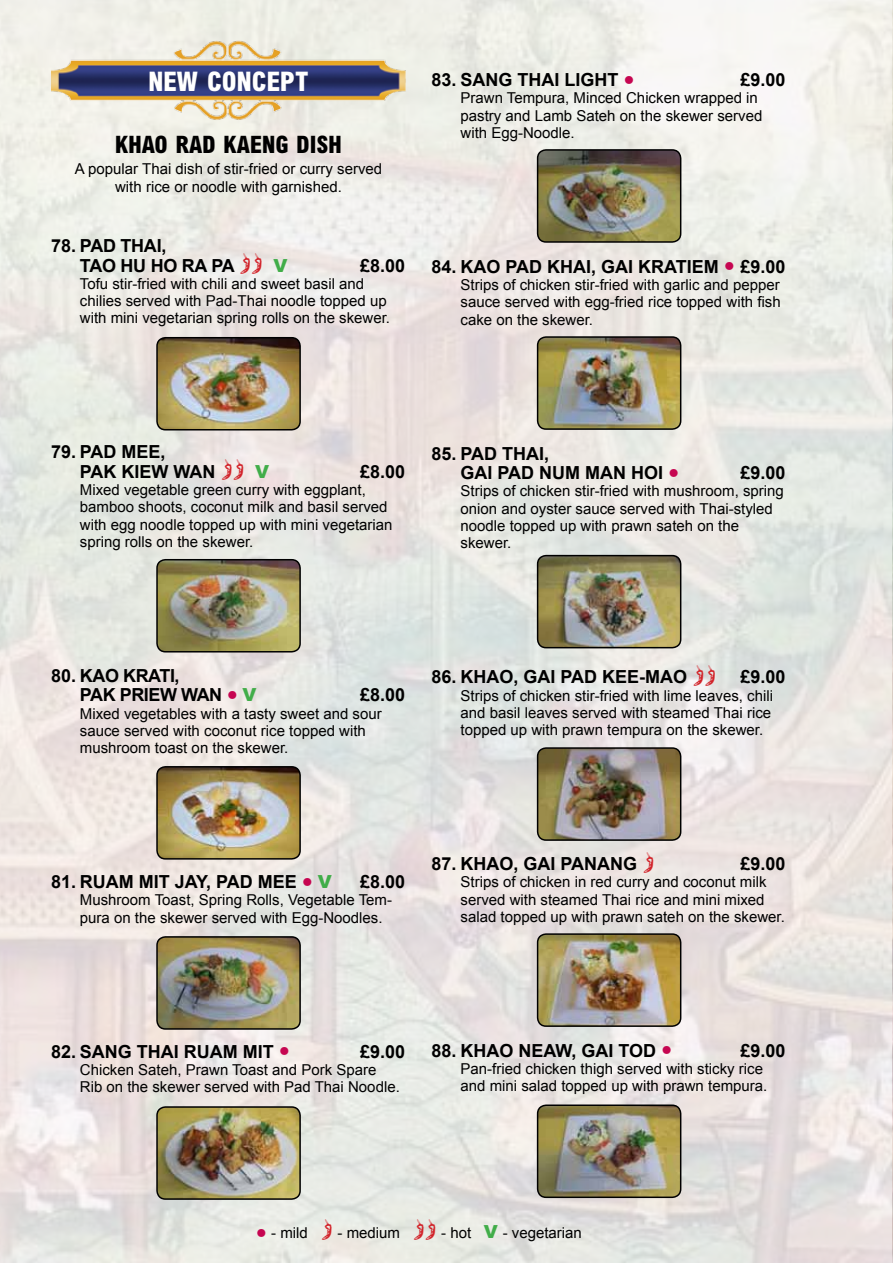
<style>
.page{position:relative;width:893px;height:1263px;background:#fff}
.page>*{position:absolute;margin:0;border:0;box-sizing:border-box;transform-origin:0 0}
.t1{font:800 condensed 27px "Arial";color:#fff}
.t2{font:800 condensed 24px "Arial";color:#000}
.t3{font:700 18px/19.5px "Arial";color:#000}
.t4{font:700 18px/19.5px "Arial";letter-spacing:-.025em;color:#000}
.t5{font:900 18px "Arial";color:#41ad49}
.t6{font:15px/17.2px "Arial";color:#000}
.s1{font-family:"Helvetica Neue";font-weight:400;font-stretch:condensed;font-size:22.5px;color:#c60651}
.s2{font-weight:900;color:#41ad49}
.s3{font-family:"Helvetica Neue";font-stretch:condensed;font-size:22.5px;color:#c60651}
.s4{font-weight:900;font-size:18px;color:#41ad49}
</style>
<div class="page">
<img style="left:0;top:0;width:893px;height:1263px">
<img style="left:157px;top:338px;width:143px;height:92px">
<div style="left:156px;top:337px;width:145px;height:93px;border:2px solid #000;border-radius:9px"></div>
<img style="left:157px;top:560px;width:143px;height:92px">
<div style="left:156px;top:559px;width:145px;height:93px;border:2px solid #000;border-radius:9px"></div>
<img style="left:157px;top:767px;width:143px;height:92px">
<div style="left:156px;top:766px;width:145px;height:94px;border:2px solid #000;border-radius:9px"></div>
<img style="left:157px;top:937px;width:143px;height:92px">
<div style="left:156px;top:936px;width:145px;height:94px;border:2px solid #000;border-radius:9px"></div>
<img style="left:157px;top:1107px;width:143px;height:92px">
<div style="left:156px;top:1106px;width:145px;height:94px;border:2px solid #000;border-radius:9px"></div>
<img style="left:538px;top:1105px;width:143px;height:92px">
<div style="left:537px;top:1104px;width:144px;height:94px;border:2px solid #000;border-radius:9px"></div>
<img style="left:538px;top:934px;width:143px;height:92px">
<div style="left:537px;top:933px;width:144px;height:94px;border:2px solid #000;border-radius:9px"></div>
<img style="left:538px;top:748px;width:143px;height:92px">
<div style="left:537px;top:747px;width:144px;height:94px;border:2px solid #000;border-radius:9px"></div>
<img style="left:538px;top:556px;width:143px;height:92px">
<div style="left:537px;top:555px;width:144px;height:93px;border:2px solid #000;border-radius:9px"></div>
<img style="left:538px;top:337px;width:143px;height:92px">
<div style="left:537px;top:336px;width:144px;height:94px;border:2px solid #000;border-radius:9px"></div>
<img style="left:538px;top:150px;width:143px;height:92px">
<div style="left:537px;top:149px;width:144px;height:94px;border:2px solid #000;border-radius:9px"></div>
<img style="left:51px;top:39px;width:355px;height:82px">
<svg style="left:694px;top:665px;width:21px;height:20px"></svg>
<svg style="left:644px;top:852px;width:9px;height:20px"></svg>
<svg style="left:241px;top:253px;width:21px;height:21px"></svg>
<svg style="left:222px;top:460px;width:21px;height:20px"></svg>
<svg style="left:322px;top:1219px;width:10px;height:21px"></svg>
<svg style="left:414px;top:1219px;width:21px;height:21px"></svg>
<h1 class="t1" style="left:149px;top:65px;width:162px">NEW CONCEPT</h1>
<h2 class="t2" style="left:115px;top:130px;width:228px">KHAO RAD KAENG DISH</h2>
<p class="t6" style="left:75px;top:161px;width:309px;text-align:center">A popular Thai dish of stir-fried or curry served with rice or noodle with garnished.</p>
<p class="t3" style="left:80px;top:236px;width:156px;text-indent:-29px">78. PAD THAI,<br>TAO HU HO RA PA</p>
<p class="t5" style="left:274px;top:255px;width:16px">V</p>
<p class="t3" style="left:360px;top:255px;width:47px">£8.00</p>
<p class="t6" style="left:80px;top:275px;width:312px">Tofu stir-fried with chili and sweet basil and chilies served with Pad-Thai noodle topped up with mini vegetarian spring rolls on the skewer.</p>
<p class="t3" style="left:432px;top:70px;width:205px">83. SANG THAI LIGHT <span class="s1">•</span></p>
<p class="t3" style="left:741px;top:70px;width:47px">£9.00</p>
<p class="t6" style="left:460px;top:90px;width:303px">Prawn Tempura, Minced Chicken wrapped in pastry and Lamb Sateh on the skewer served with Egg-Noodle.</p>
<p class="t3" style="left:432px;top:257px;width:356px">84. KAO PAD KHAI, GAI KRATIEM <span class="s1">•</span> £9.00</p>
<p class="t6" style="left:460px;top:276px;width:322px;text-align:justify">Strips of chicken stir-fried with garlic and pepper sauce served with egg-fried rice topped with fish cake on the skewer.</p>
<p class="t3" style="left:80px;top:442px;width:137px;text-indent:-29px">79. PAD MEE,<br>PAK KIEW WAN</p>
<p class="t5" style="left:255px;top:461px;width:16px">V</p>
<p class="t3" style="left:360px;top:462px;width:47px">£8.00</p>
<p class="t6" style="left:80px;top:481px;width:314px">Mixed vegetable green curry with eggplant, bamboo shoots, coconut milk and basil served with egg noodle topped up with mini vegetarian spring rolls on the skewer.</p>
<p class="t3" style="left:460px;top:444px;width:220px;text-indent:-29px">85. PAD THAI,<br>GAI PAD NUM MAN HOI <span class="s1">•</span></p>
<p class="t3" style="left:741px;top:463px;width:47px">£9.00</p>
<p class="t6" style="left:460px;top:483px;width:325px">Strips of chicken stir-fried with mushroom, spring onion and oyster sauce served with Thai-styled noodle topped up with prawn sateh on the skewer.</p>
<p class="t4" style="left:80px;top:666px;width:178px;text-indent:-29px">80. KAO KRATI,<br>PAK PRIEW WAN <span class="s1">•</span> <span class="s2">V</span></p>
<p class="t3" style="left:360px;top:685px;width:47px">£8.00</p>
<p class="t6" style="left:80px;top:705px;width:303px">Mixed vegetables with a tasty sweet and sour sauce served with coconut rice topped with mushroom toast on the skewer.</p>
<p class="t3" style="left:432px;top:667px;width:257px">86. KHAO, GAI PAD KEE-MAO</p>
<p class="t3" style="left:741px;top:667px;width:47px">£9.00</p>
<p class="t6" style="left:460px;top:687px;width:314px">Strips of chicken stir-fried with lime leaves, chili and basil leaves served with steamed Thai rice topped up with prawn tempura on the skewer.</p>
<p class="t3" style="left:51px;top:872px;width:282px">81. RUAM MIT JAY, PAD MEE <span class="s1">•</span> <span class="s2">V</span></p>
<p class="t3" style="left:360px;top:872px;width:47px">£8.00</p>
<p class="t6" style="left:80px;top:891px;width:314px">Mushroom Toast, Spring Rolls, Vegetable Tem&shy;pura on the skewer served with Egg-Noodles.</p>
<p class="t3" style="left:432px;top:854px;width:207px">87. KHAO, GAI PANANG</p>
<p class="t3" style="left:741px;top:854px;width:47px">£9.00</p>
<p class="t6" style="left:460px;top:873px;width:326px">Strips of chicken in red curry and coconut milk served with steamed Thai rice and mini mixed salad topped up with prawn sateh on the skewer.</p>
<p class="t3" style="left:51px;top:1041px;width:241px">82. SANG THAI RUAM MIT <span class="s1">•</span></p>
<p class="t3" style="left:360px;top:1041px;width:47px">£9.00</p>
<p class="t6" style="left:80px;top:1061px;width:321px">Chicken Sateh, Prawn Toast and Pork Spare<br>Rib on the skewer served with Pad Thai Noodle.</p>
<p class="t3" style="left:432px;top:1041px;width:242px">88. KHAO NEAW, GAI TOD <span class="s1">•</span></p>
<p class="t3" style="left:741px;top:1041px;width:47px">£9.00</p>
<p class="t6" style="left:460px;top:1060px;width:308px">Pan-fried chicken thigh served with sticky rice and mini salad topped up with prawn tempura.</p>
<p class="t6" style="left:256px;top:1224px;width:54px"><span class="s3">•</span> - mild</p>
<p class="t6" style="left:338px;top:1224px;width:64px">- medium</p>
<p class="t6" style="left:441px;top:1224px;width:142px">- hot <span class="s4">V</span> - vegetarian</p>
</div>
